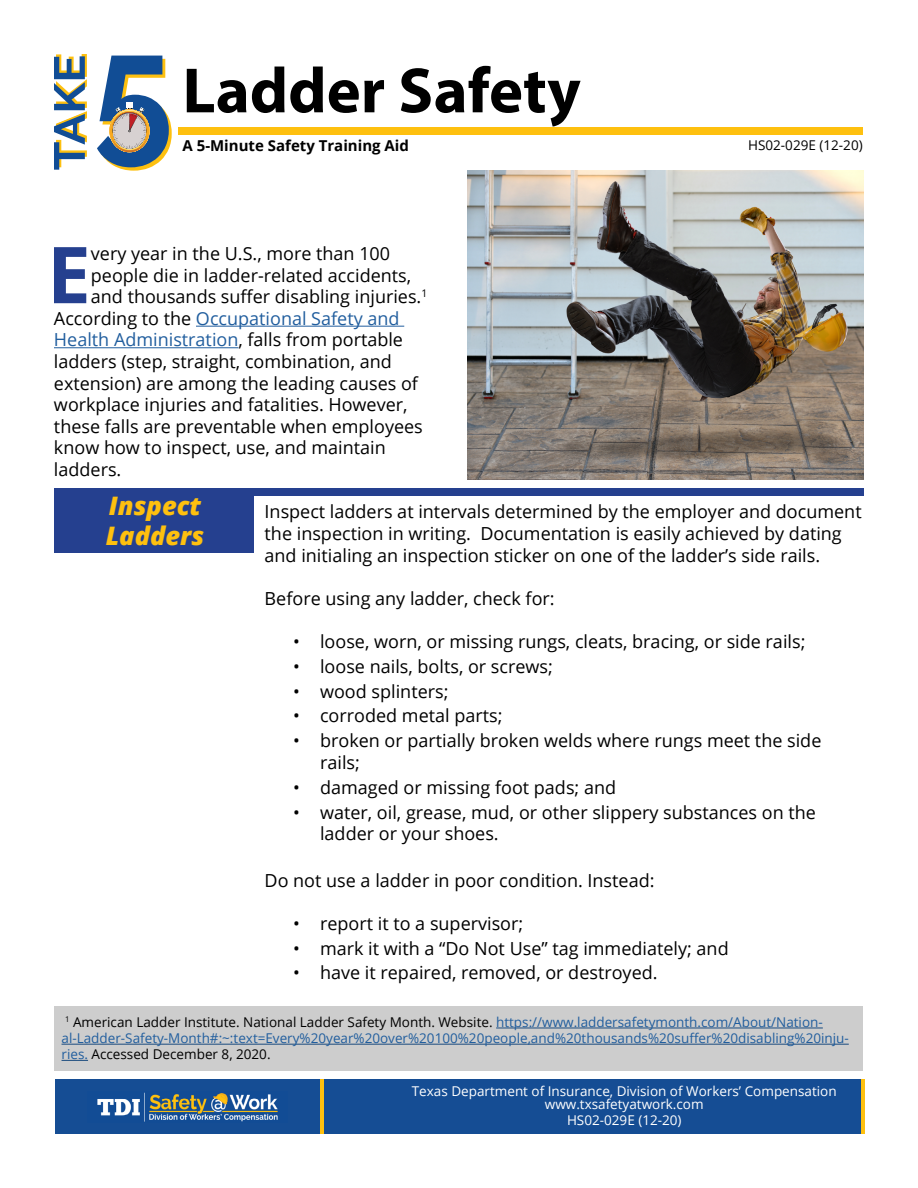
<style>
.page{position:relative;width:918px;height:1188px;background:#fff}
.page>*{position:absolute;margin:0;border:0;box-sizing:border-box;transform-origin:0 0}
.t1{font:700 78.45px "Open Sans";color:#25408f}
.t2{font:700 64.5px "Myriad Pro";color:#000}
.t3{font:italic 800 25.5px/30.6px "Open Sans";color:#fec00f}
.t4{font:18px/21.6px "Open Sans";color:#000}
.t5{font:18px "Open Sans";color:#215e9e}
.t6{font:700 15px "Open Sans";color:#000}
.t7{font:13.5px/16.2px "Open Sans";color:#215e9e}
.t8{font:13.5px/13.5px "Open Sans";color:#fff;text-align:center}
.t9{font:13.5px "Open Sans";color:#000}
.s1{color:#000}
</style>
<div class="page">
<svg style="left:54px;top:54px;width:33px;height:116px"></svg>
<svg style="left:97px;top:56px;width:75px;height:115px"></svg>
<img style="left:468px;top:171px;width:396px;height:309px">
<div style="left:54px;top:488px;width:199px;height:65px;background:#25408f"></div>
<div style="left:54px;top:1007px;width:809px;height:64px;background:#cdcdcd"></div>
<div style="left:55px;top:1080px;width:810px;height:54px;background:#154d94"></div>
<img style="left:97px;top:1092px;width:181px;height:30px">
<hr style="left:861px;top:1080px;width:4px;height:54px;background:#fec00f">
<hr style="left:320px;top:1080px;width:4px;height:54px;background:#fec00f">
<div style="left:253px;top:488px;width:611px;height:8px;background:#25408f"></div>
<div style="left:178px;top:128px;width:685px;height:7px;background:#fec00f"></div>
<hr style="left:196px;top:326px;width:208px;height:1px;background:#215e9e">
<hr style="left:54px;top:347px;width:184px;height:1px;background:#215e9e">
<h2 class="t2" style="left:183px;top:49px;width:400px">Ladder Safety</h2>
<p class="t6" style="left:183px;top:135px;width:228px">A 5-Minute Safety Training Aid</p>
<h1 class="t1" style="left:47px;top:219px;width:45px">E</h1>
<p class="t4" style="left:91px;top:242px;width:301px">very year in the U.S., more than 100</p>
<p class="t4" style="left:91px;top:264px;width:322px">people die in ladder-related accidents,</p>
<p class="t4" style="left:91px;top:285px;width:338px">and thousands suffer disabling injuries.<sup>1</sup></p>
<p class="t5" style="left:54px;top:306px;width:347px"><span class="s1">According to the</span> Occupational Safety and</p>
<p class="t5" style="left:54px;top:328px;width:351px">Health Administration<span class="s1">, falls from portable</span></p>
<p class="t4" style="left:54px;top:350px;width:339px">ladders (step, straight, combination, and</p>
<p class="t4" style="left:54px;top:372px;width:366px">extension) are among the leading causes of</p>
<p class="t4" style="left:54px;top:393px;width:355px">workplace injuries and fatalities. However,</p>
<p class="t4" style="left:54px;top:415px;width:370px">these falls are preventable when employees</p>
<p class="t4" style="left:54px;top:437px;width:333px">know how to inspect, use, and maintain</p>
<p class="t4" style="left:54px;top:458px;width:69px">ladders.</p>
<p class="t9" style="left:748px;top:136px;width:116px">HS02-029E (12-20)</p>
<h3 class="t3" style="left:106px;top:489px;width:100px">Inspect<br>Ladders</h3>
<p class="t4" style="left:265px;top:501px;width:599px">Inspect ladders at intervals determined by the employer and document the inspection in writing. Documentation is easily achieved by dating and initialing an inspection sticker on one of the ladder’s side rails.</p>
<p class="t4" style="left:265px;top:587px;width:292px">Before using any ladder, check for:</p>
<p class="t4" style="left:293px;top:630px;width:514px">• loose, worn, or missing rungs, cleats, bracing, or side rails;</p>
<p class="t4" style="left:293px;top:655px;width:261px">• loose nails, bolts, or screws;</p>
<p class="t4" style="left:293px;top:680px;width:157px">• wood splinters;</p>
<p class="t4" style="left:293px;top:705px;width:211px">• corroded metal parts;</p>
<p class="t4" style="left:320px;top:729px;width:503px;text-indent:-27px">• broken or partially broken welds where rungs meet the side rails;</p>
<p class="t4" style="left:293px;top:776px;width:325px">• damaged or missing foot pads; and</p>
<p class="t4" style="left:320px;top:801px;width:497px;text-indent:-27px">• water, oil, grease, mud, or other slippery substances on the ladder or your shoes.</p>
<p class="t4" style="left:265px;top:869px;width:391px">Do not use a ladder in poor condition. Instead:</p>
<p class="t4" style="left:293px;top:912px;width:232px">• report it to a supervisor;</p>
<p class="t4" style="left:293px;top:937px;width:437px">• mark it with a “Do Not Use” tag immediately; and</p>
<p class="t4" style="left:293px;top:962px;width:366px">• have it repaired, removed, or destroyed.</p>
<p class="t7" style="left:62px;top:1014px;width:789px"><sup>1</sup> <span class="s1">American Ladder Institute. National Ladder Safety Month. Website.</span> https://www.laddersafetymonth.com/About/Nation&shy;al-Ladder-Safety-Month#:~:text=Every%20year%20over%20100%20people,and%20thousands%20suffer%20disabling%20inju&shy;ries. <span class="s1">Accessed December 8, 2020.</span></p>
<p class="t8" style="left:412px;top:1084px;width:426px">Texas Department of Insurance, Division of Workers’ Compensation www.txsafetyatwork.com</p>
<p class="t8" style="left:567px;top:1113px;width:116px">HS02-029E (12-20)</p>
</div>
